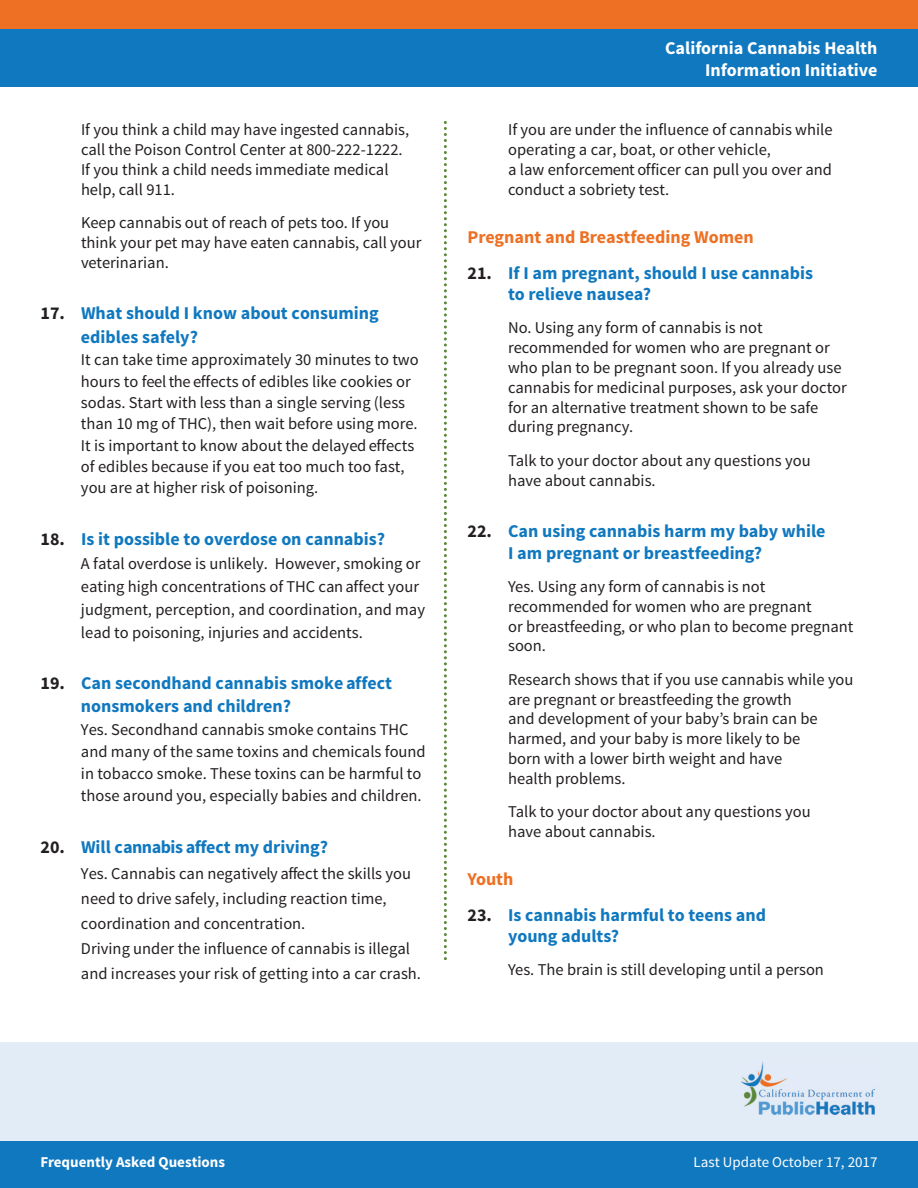
<style>
.page{position:relative;width:918px;height:1188px;background:#fff}
.page>*{position:absolute;margin:0;border:0;box-sizing:border-box;transform-origin:0 0}
.t1{font:700 18px/21.6px "Source Sans Pro";color:#1078bf}
.t2{font:700 18px/21.6px "Source Sans Pro";color:#fff;text-align:right}
.t3{font:700 18px "Source Sans Pro";color:#ed7023}
.t4{font:16.5px/19.8px "Source Sans Pro";color:#231f20}
.t5{font:700 15px "Source Sans Pro";color:#fff}
.t6{font:15px "Source Sans Pro";color:#fff}
.s1{color:#231f20}
</style>
<div class="page">
<div style="left:0;top:0;width:918px;height:40px;background:#ed7025"></div>
<div style="left:0;top:29px;width:918px;height:58px;background:#1078bf"></div>
<svg style="left:444px;top:121px;width:3px;height:839px"></svg>
<div style="left:0;top:1042px;width:918px;height:100px;background:#e1ecf7"></div>
<div style="left:0;top:1142px;width:918px;height:46px;background:#1078bf"></div>
<img style="left:741px;top:1062px;width:136px;height:52px">
<p class="t4" style="left:81px;top:120px;width:330px">If you think a child may have ingested cannabis, call the Poison Control Center at 800-222-1222.<br>If you think a child needs immediate medical help, call 911.</p>
<p class="t4" style="left:81px;top:213px;width:342px">Keep cannabis out of reach of pets too. If you think your pet may have eaten cannabis, call your veterinarian.</p>
<p class="t1" style="left:81px;top:302px;width:299px;line-height:23.2px;text-indent:-40px"><span class="s1">17.</span> What should I know about consuming edibles safely?</p>
<p class="t4" style="left:81px;top:349px;width:339px;line-height:21.3px">It can take time approximately 30 minutes to two hours to feel the effects of edibles like cookies or sodas. Start with less than a single serving (less than 10 mg of THC), then wait before using more.<br>It is important to know about the delayed effects of edibles because if you eat too much too fast, you are at higher risk of poisoning.</p>
<p class="t1" style="left:41px;top:529px;width:346px"><span class="s1">18.</span> Is it possible to overdose on cannabis?</p>
<p class="t4" style="left:81px;top:552px;width:346px;line-height:22.8px">A fatal overdose is unlikely. However, smoking or eating high concentrations of THC can affect your judgment, perception, and coordination, and may lead to poisoning, injuries and accidents.</p>
<p class="t1" style="left:81px;top:671px;width:313px;line-height:23.9px;text-indent:-40px"><span class="s1">19.</span> Can secondhand cannabis smoke affect nonsmokers and children?</p>
<p class="t4" style="left:81px;top:719px;width:346px;line-height:21.9px">Yes. Secondhand cannabis smoke contains THC and many of the same toxins and chemicals found in tobacco smoke. These toxins can be harmful to those around you, especially babies and children.</p>
<p class="t1" style="left:40px;top:836px;width:289px"><span class="s1">20.</span> Will cannabis affect my driving?</p>
<p class="t4" style="left:81px;top:861px;width:342px;line-height:24.9px">Yes. Cannabis can negatively affect the skills you need to drive safely, including reaction time, coordination and concentration.<br>Driving under the influence of cannabis is illegal and increases your risk of getting into a car crash.</p>
<p class="t2" style="left:665px;top:38px;width:214px">California Cannabis Health<br>Information Initiative</p>
<p class="t4" style="left:508px;top:120px;width:326px">If you are under the influence of cannabis while operating a car, boat, or other vehicle,<br>a law enforcement officer can pull you over and conduct a sobriety test.</p>
<p class="t3" style="left:468px;top:226px;width:288px">Pregnant and Breastfeeding Women</p>
<p class="t1" style="left:508px;top:262px;width:306px;text-indent:-40px"><span class="s1">21.</span> If I am pregnant, should I use cannabis to relieve nausea?</p>
<p class="t4" style="left:508px;top:318px;width:340px">No. Using any form of cannabis is not recommended for women who are pregnant or who plan to be pregnant soon. If you already use cannabis for medicinal purposes, ask your doctor for an alternative treatment shown to be safe during pregnancy.</p>
<p class="t4" style="left:508px;top:451px;width:304px">Talk to your doctor about any questions you have about cannabis.</p>
<p class="t1" style="left:508px;top:521px;width:319px;text-indent:-40px"><span class="s1">22.</span> Can using cannabis harm my baby while<br>I am pregnant or breastfeeding?</p>
<p class="t4" style="left:508px;top:577px;width:347px">Yes. Using any form of cannabis is not recommended for women who are pregnant<br>or breastfeeding, or who plan to become pregnant soon.</p>
<p class="t4" style="left:508px;top:670px;width:347px">Research shows that if you use cannabis while you are pregnant or breastfeeding the growth<br>and development of your baby’s brain can be harmed, and your baby is more likely to be<br>born with a lower birth weight and have<br>health problems.</p>
<p class="t4" style="left:508px;top:802px;width:304px">Talk to your doctor about any questions you have about cannabis.</p>
<p class="t3" style="left:468px;top:868px;width:47px">Youth</p>
<p class="t1" style="left:508px;top:904px;width:259px;text-indent:-40px"><span class="s1">23.</span> Is cannabis harmful to teens and young adults?</p>
<p class="t4" style="left:508px;top:960px;width:317px">Yes. The brain is still developing until a person</p>
<p class="t5" style="left:40px;top:1152px;width:186px">Frequently Asked Questions</p>
<p class="t6" style="left:694px;top:1153px;width:185px">Last Update October 17, 2017</p>
</div>
